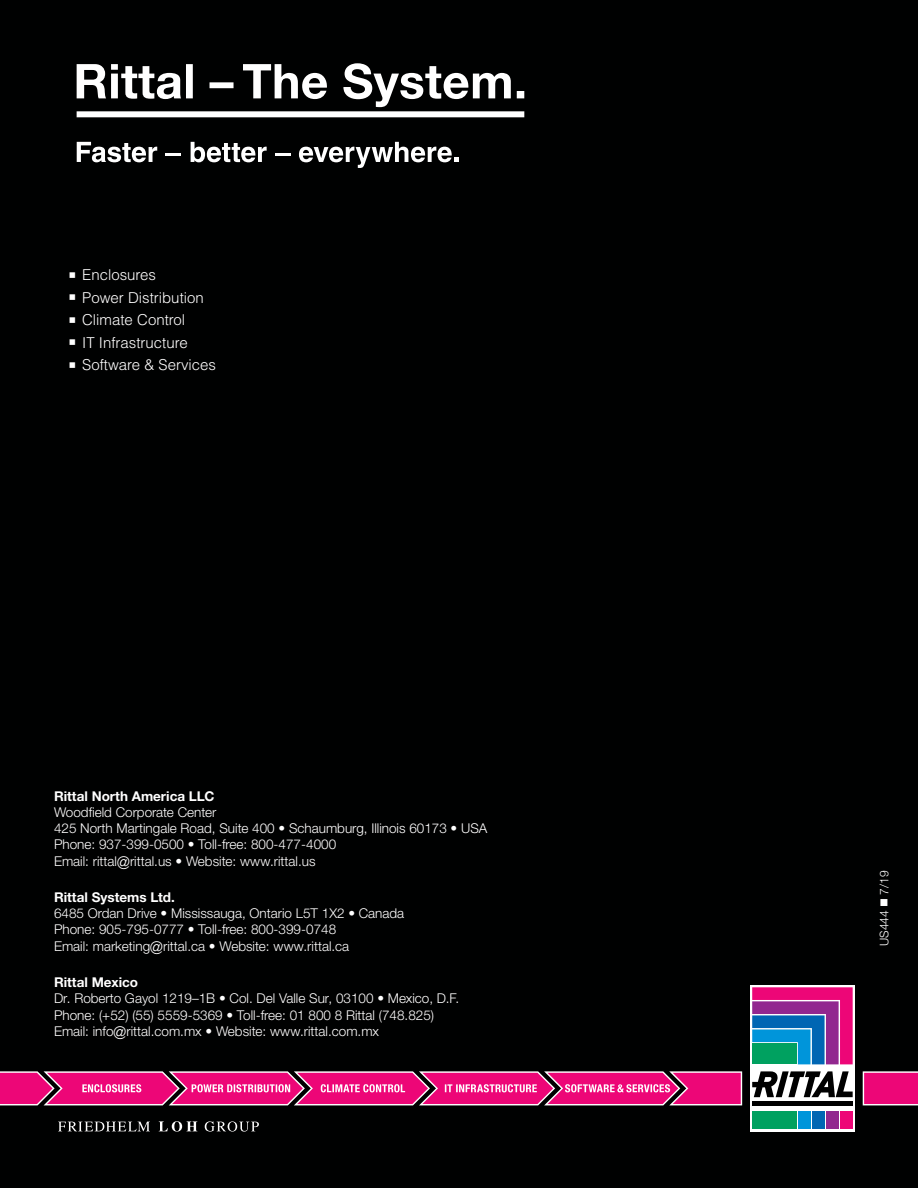
<style>
.page{position:relative;width:918px;height:1188px;background:#000101}
.page>*{position:absolute;margin:0;border:0;box-sizing:border-box;transform-origin:0 0}
.t1{font:300 15px/22.5px "Helvetica LT Std";color:#fff}
.t2{font:300 13.5px/16.2px "Neue Helvetica For Rittal";color:#fff}
.t3{font:700 13.5px "Neue Helvetica For Rittal";color:#fff}
.t4{font:300 12px "Neue Helvetica For Rittal";color:#fff}
</style>
<div class="page">
<svg style="left:77px;top:63px;width:447px;height:54px"></svg>
<svg style="left:77px;top:142px;width:80px;height:20px"></svg>
<hr style="left:165px;top:153px;width:16px;height:3px;background:#fff">
<svg style="left:191px;top:142px;width:76px;height:20px"></svg>
<hr style="left:275px;top:153px;width:16px;height:3px;background:#fff">
<svg style="left:299px;top:142px;width:159px;height:26px"></svg>
<svg style="left:58px;top:1121px;width:201px;height:11px"></svg>
<div style="left:750px;top:985px;width:105px;height:146px;background:#fff"></div>
<hr style="left:752px;top:1102px;width:101px;height:4px;background:#000">
<svg style="left:752px;top:1071px;width:101px;height:26px"></svg>
<div style="left:752px;top:1111px;width:44px;height:18px;background:#00a160"></div>
<div style="left:798px;top:1111px;width:13px;height:18px;background:#0095da"></div>
<div style="left:812px;top:1111px;width:13px;height:18px;background:#0066b3"></div>
<div style="left:826px;top:1111px;width:13px;height:18px;background:#92278f"></div>
<svg style="left:752px;top:987px;width:101px;height:77px;background:#74589c"></svg>
<div style="left:840px;top:1111px;width:13px;height:18px;background:#ed0677"></div>
<svg style="left:863px;top:1071px;width:55px;height:34px;background:#eb1c81"></svg>
<svg style="left:0;top:1071px;width:742px;height:34px;background:#e12e86"></svg>
<p class="t1" style="left:82px;top:264px;width:135px">Enclosures<br>Power Distribution<br>Climate Control<br>IT Infrastructure<br>Software &amp; Services</p>
<p class="t3" style="left:54px;top:788px;width:162px">Rittal North America LLC</p>
<p class="t2" style="left:54px;top:804px;width:435px">Woodfield Corporate Center<br>425 North Martingale Road, Suite 400 • Schaumburg, Illinois 60173 • USA Phone: 937-399-0500 • Toll-free: 800-477-4000<br>Email: rittal@rittal.us • Website: www.rittal.us</p>
<p class="t3" style="left:54px;top:889px;width:122px">Rittal Systems Ltd.</p>
<p class="t2" style="left:54px;top:905px;width:352px">6485 Ordan Drive • Mississauga, Ontario L5T 1X2 • Canada<br>Phone: 905-795-0777 • Toll-free: 800-399-0748<br>Email: marketing@rittal.ca • Website: www.rittal.ca</p>
<p class="t3" style="left:54px;top:974px;width:86px">Rittal Mexico</p>
<p class="t2" style="left:54px;top:990px;width:407px">Dr. Roberto Gayol 1219–1B • Col. Del Valle Sur, 03100 • Mexico, D.F.<br>Phone: (+52) (55) 5559-5369 • Toll-free: 01 800 8 Rittal (748.825)<br>Email: info@rittal.com.mx • Website: www.rittal.com.mx</p>
<p class="t4" style="left:877px;top:946px;width:77px;rotate:-90deg">US444 ■ 7/19</p>
</div>
